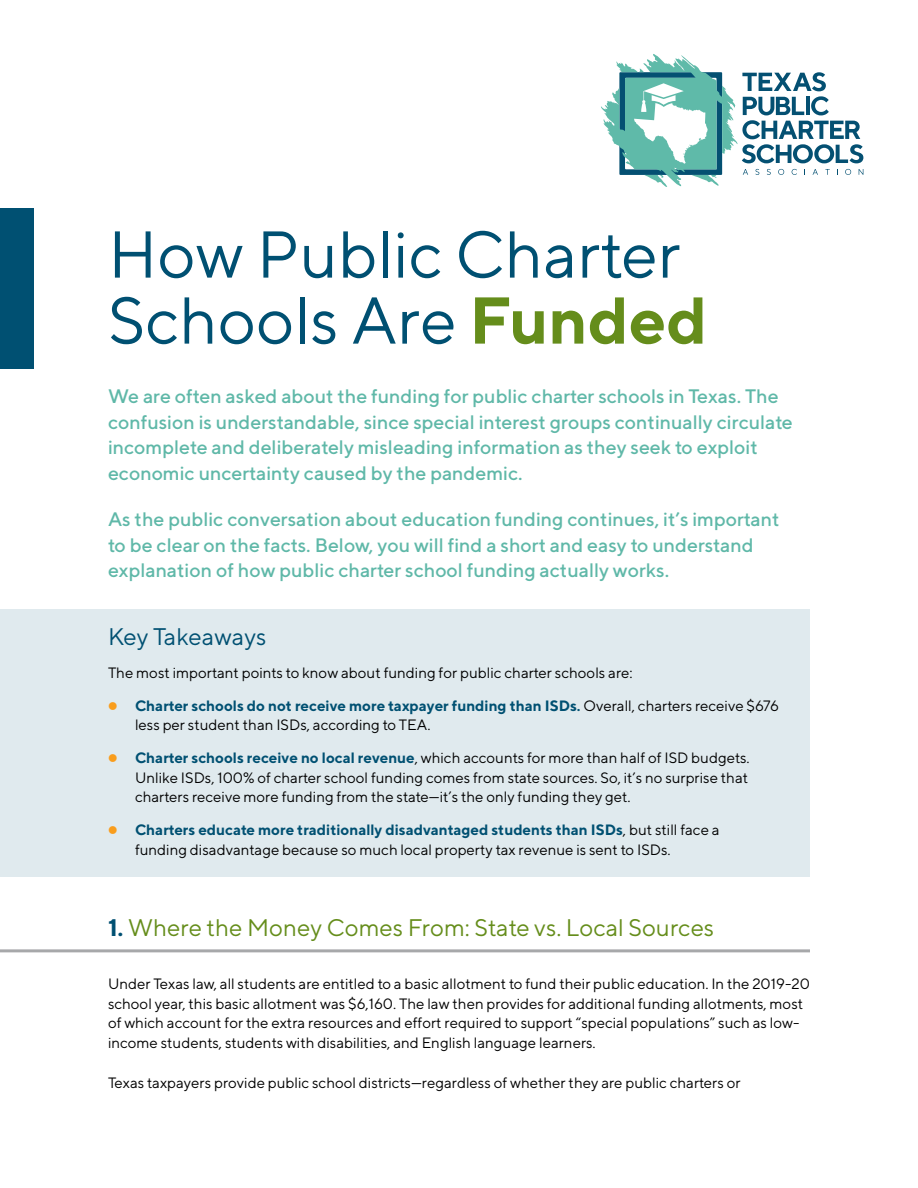
<style>
.page{position:relative;width:918px;height:1188px;background:#fff}
.page>*{position:absolute;margin:0;border:0;box-sizing:border-box;transform-origin:0 0}
.t1{font:66px/66px "TT Norms";color:#005072}
.t2{font:24px "TT Norms";color:#658d1b}
.t3{font:24px "TT Norms";color:#005072}
.t4{font:500 19.5px/25.5px "TT Norms";color:#5fb8a8}
.t5{font:15px/19.5px "TT Norms";color:#000}
.s1{font-weight:700;color:#658d1b}
.s2{font-weight:700;color:#005072}
</style>
<div class="page">
<div style="left:0;top:609px;width:810px;height:268px;background:#e0eaee"></div>
<hr style="left:0;top:949px;width:810px;height:3px;background:#a7a8aa">
<svg style="left:601px;top:54px;width:262px;height:132px"></svg>
<div style="left:0;top:208px;width:33px;height:161px;background:#005072"></div>
<h1 class="t1" style="left:108px;top:220px;width:601px">How Public Charter<br>Schools Are <span class="s1">Funded</span></h1>
<p class="t4" style="left:108px;top:383px;width:686px">We are often asked about the funding for public charter schools in Texas. The confusion is understandable, since special interest groups continually circulate incomplete and deliberately misleading information as they seek to exploit economic uncertainty caused by the pandemic.</p>
<h3 class="t4" style="left:108px;top:506px;width:673px">As the public conversation about education funding continues, it’s important to be clear on the facts. Below, you will find a short and easy to understand explanation of how public charter school funding actually works.</h3>
<h2 class="t3" style="left:108px;top:622px;width:160px">Key Takeaways</h2>
<p class="t5" style="left:108px;top:663px;width:526px">The most important points to know about funding for public charter schools are:</p>
<p class="t5" style="left:135px;top:696px;width:645px"><span class="s2">Charter schools do not receive more taxpayer funding than ISDs.</span> Overall, charters receive $676 less per student than ISDs, according to TEA.</p>
<p class="t5" style="left:135px;top:748px;width:616px;text-align:justify"><span class="s2">Charter schools receive no local revenue</span>, which accounts for more than half of ISD budgets.<br>Unlike ISDs, 100% of charter school funding comes from state sources. So, it’s no surprise that charters receive more funding from the state—it’s the only funding they get.</p>
<p class="t5" style="left:135px;top:820px;width:586px"><span class="s2">Charters educate more traditionally disadvantaged students than ISDs</span>, but still face a funding disadvantage because so much local property tax revenue is sent to ISDs.</p>
<h2 class="t2" style="left:108px;top:913px;width:608px"><span class="s2">1.</span> Where the Money Comes From: State vs. Local Sources</h2>
<p class="t5" style="left:108px;top:974px;width:704px">Under Texas law, all students are entitled to a basic allotment to fund their public education. In the 2019-20 school year, this basic allotment was $6,160. The law then provides for additional funding allotments, most of which account for the extra resources and effort required to support “special populations” such as low&shy;income students, students with disabilities, and English language learners.</p>
<p class="t5" style="left:108px;top:1073px;width:634px">Texas taxpayers provide public school districts—regardless of whether they are public charters or</p>
</div>
